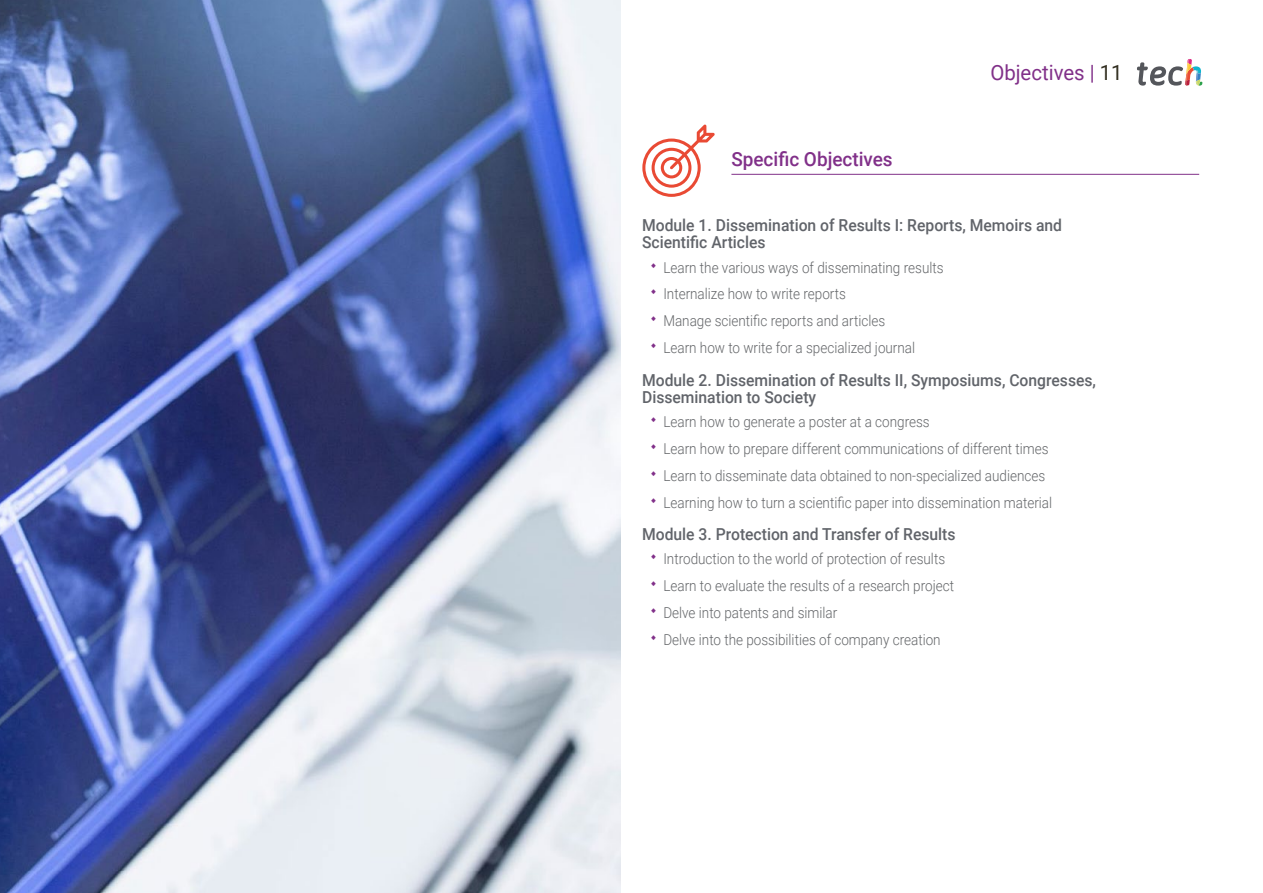
<style>
.page{position:relative;width:1263px;height:893px;background:#fff}
.page>*{position:absolute;margin:0;border:0;box-sizing:border-box;transform-origin:0 0}
.t1{font:21px "Roboto";color:#813089}
.t2{font:500 19.5px "Roboto";color:#813089}
.t3{font:500 16.5px/16.5px "Roboto";color:#61646a;scale:.95 1}
.t4{font:300 15px/26.7px "Roboto";color:#646669;scale:.9 1}
.s1{color:#312e20}
</style>
<div class="page">
<hr style="left:731px;top:174px;width:468px;height:1px;background:#813089">
<svg style="left:642px;top:124px;width:73px;height:73px"></svg>
<img style="left:0;top:0;width:621px;height:893px">
<svg style="left:1137px;top:59px;width:65px;height:27px"></svg>
<h2 class="t2" style="left:731px;top:145px;width:163px">Specific Objectives</h2>
<h1 class="t1" style="left:990px;top:57px;width:134px">Objectives | <span class="s1">11</span></h1>
<p class="t3" style="left:642px;top:217px;width:443px">Module 1. Dissemination of Results I: Reports, Memoirs and<br>Scientific Articles</p>
<p class="t4" style="left:663px;top:253px;width:313px">Learn the various ways of disseminating results Internalize how to write reports<br>Manage scientific reports and articles<br>Learn how to write for a specialized journal</p>
<p class="t3" style="left:642px;top:372px;width:479px">Module 2. Dissemination of Results II, Symposiums, Congresses,<br>Dissemination to Society</p>
<p class="t4" style="left:663px;top:408px;width:433px">Learn how to generate a poster at a congress<br>Learn how to prepare different communications of different times Learn to disseminate data obtained to non-specialized audiences Learning how to turn a scientific paper into dissemination material</p>
<p class="t3" style="left:642px;top:525px;width:331px">Module 3. Protection and Transfer of Results</p>
<p class="t4" style="left:663px;top:545px;width:324px">Introduction to the world of protection of results Learn to evaluate the results of a research project Delve into patents and similar<br>Delve into the possibilities of company creation</p>
</div>
